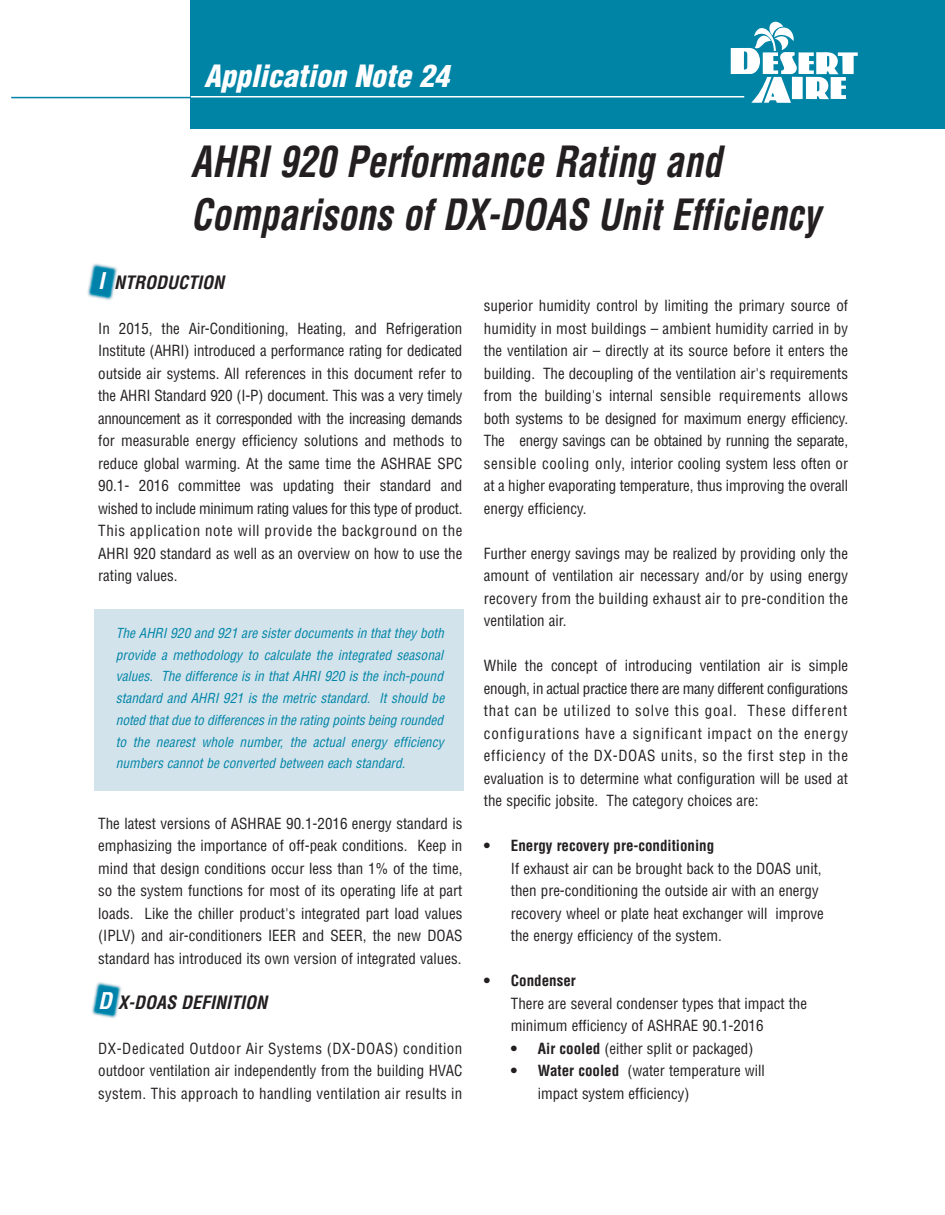
<style>
.page{position:relative;width:945px;height:1215px;background:#fff}
.page>*{position:absolute;margin:0;border:0;box-sizing:border-box;transform-origin:0 0}
.t1{font:italic 700 condensed 42px/52.5px "Helvetica";color:#231f20;scale:.9 1}
.t2{font:italic 900 condensed 30px "Helvetica";color:#fff}
.t3{font:italic 700 condensed 18px "Helvetica";color:#231f20}
.t4{font:condensed 15px/22.5px "Helvetica";color:#231f20;text-align:justify}
.t5{font:700 condensed 15px "Helvetica";color:#231f20}
.t6{font:italic condensed 13.5px/21.8px "Helvetica";color:#0084a6;text-align:justify}
.s1{font-size:22.5px;color:#fff}
.s2{font-weight:700}
</style>
<div class="page">
<div style="left:94px;top:610px;width:370px;height:181px;background:#d2e3ec"></div>
<img style="left:91px;top:982px;width:31px;height:37px">
<div style="left:191px;top:0;width:754px;height:128px;background:#0084a6"></div>
<hr style="left:191px;top:96px;width:553px;height:2px;background:#fff">
<svg style="left:731px;top:22px;width:127px;height:81px"></svg>
<hr style="left:11px;top:97px;width:180px;height:1px;background:#0084a6">
<img style="left:87px;top:263px;width:31px;height:37px">
<h2 class="t2" style="left:204px;top:59px;width:246px">Application Note 24</h2>
<h1 class="t1" style="left:191px;top:136px;width:701px">AHRI 920 Performance Rating and<br>Comparisons of DX-DOAS Unit Efficiency</h1>
<p class="t3" style="left:98px;top:272px;width:127px"><span class="s1">I</span> NTRODUCTION</p>
<p class="t4" style="left:98px;top:317px;width:366px">In 2015, the Air-Conditioning, Heating, and Refrigeration Institute (AHRI) introduced a performance rating for dedicated outside air systems. All references in this document refer to the AHRI Standard 920 (I-P) document. This was a very timely announcement as it corresponded with the increasing demands for measurable energy efficiency solutions and methods to reduce global warming. At the same time the ASHRAE SPC 90.1- 2016 committee was updating their standard and wished to include minimum rating values for this type of product.<br>This application note will provide the background on the AHRI 920 standard as well as an overview on how to use the rating values.</p>
<p class="t6" style="left:116px;top:622px;width:330px">The AHRI 920 and 921 are sister documents in that they both provide a methodology to calculate the integrated seasonal values. The difference is in that AHRI 920 is the inch-pound standard and AHRI 921 is the metric standard. It should be noted that due to differences in the rating points being rounded to the nearest whole number, the actual energy efficiency numbers cannot be converted between each standard.</p>
<p class="t4" style="left:98px;top:812px;width:366px">The latest versions of ASHRAE 90.1-2016 energy standard is emphasizing the importance of off-peak conditions. Keep in mind that design conditions occur less than 1% of the time, so the system functions for most of its operating life at part loads. Like the chiller product's integrated part load values (IPLV) and air-conditioners IEER and SEER, the new DOAS standard has introduced its own version of integrated values.</p>
<p class="t3" style="left:98px;top:992px;width:170px"><span class="s1">D</span> X-DOAS DEFINITION</p>
<p class="t4" style="left:98px;top:1037px;width:366px">DX-Dedicated Outdoor Air Systems (DX-DOAS) condition outdoor ventilation air independently from the building HVAC system. This approach to handling ventilation air results in</p>
<p class="t4" style="left:484px;top:295px;width:366px">superior humidity control by limiting the primary source of humidity in most buildings – ambient humidity carried in by the ventilation air – directly at its source before it enters the building. The decoupling of the ventilation air's requirements from the building's internal sensible requirements allows both systems to be designed for maximum energy efficiency.<br>The energy savings can be obtained by running the separate, sensible cooling only, interior cooling system less often or at a higher evaporating temperature, thus improving the overall energy efficiency.</p>
<p class="t4" style="left:484px;top:542px;width:366px">Further energy savings may be realized by providing only the amount of ventilation air necessary and/or by using energy recovery from the building exhaust air to pre-condition the ventilation air.</p>
<p class="t4" style="left:484px;top:655px;width:366px">While the concept of introducing ventilation air is simple enough, in actual practice there are many different configurations that can be utilized to solve this goal. These different configurations have a significant impact on the energy efficiency of the DX-DOAS units, so the first step in the evaluation is to determine what configuration will be used at the specific jobsite. The category choices are:</p>
<p class="t5" style="left:484px;top:837px;width:232px">• Energy recovery pre-conditioning</p>
<p class="t4" style="left:511px;top:857px;width:315px;text-align:left">If exhaust air can be brought back to the DOAS unit, then pre-conditioning the outside air with an energy recovery wheel or plate heat exchanger will improve the energy efficiency of the system.</p>
<p class="t5" style="left:484px;top:972px;width:93px">• Condenser</p>
<p class="t4" style="left:511px;top:992px;width:298px">There are several condenser types that impact the minimum efficiency of ASHRAE 90.1-2016</p>
<p class="t4" style="left:511px;top:1037px;width:244px"><span class="s2">• Air cooled</span> (either split or packaged)</p>
<p class="t4" style="left:538px;top:1060px;width:228px;text-indent:-27px"><span class="s2">• Water cooled</span> (water temperature will impact system efficiency)</p>
</div>
